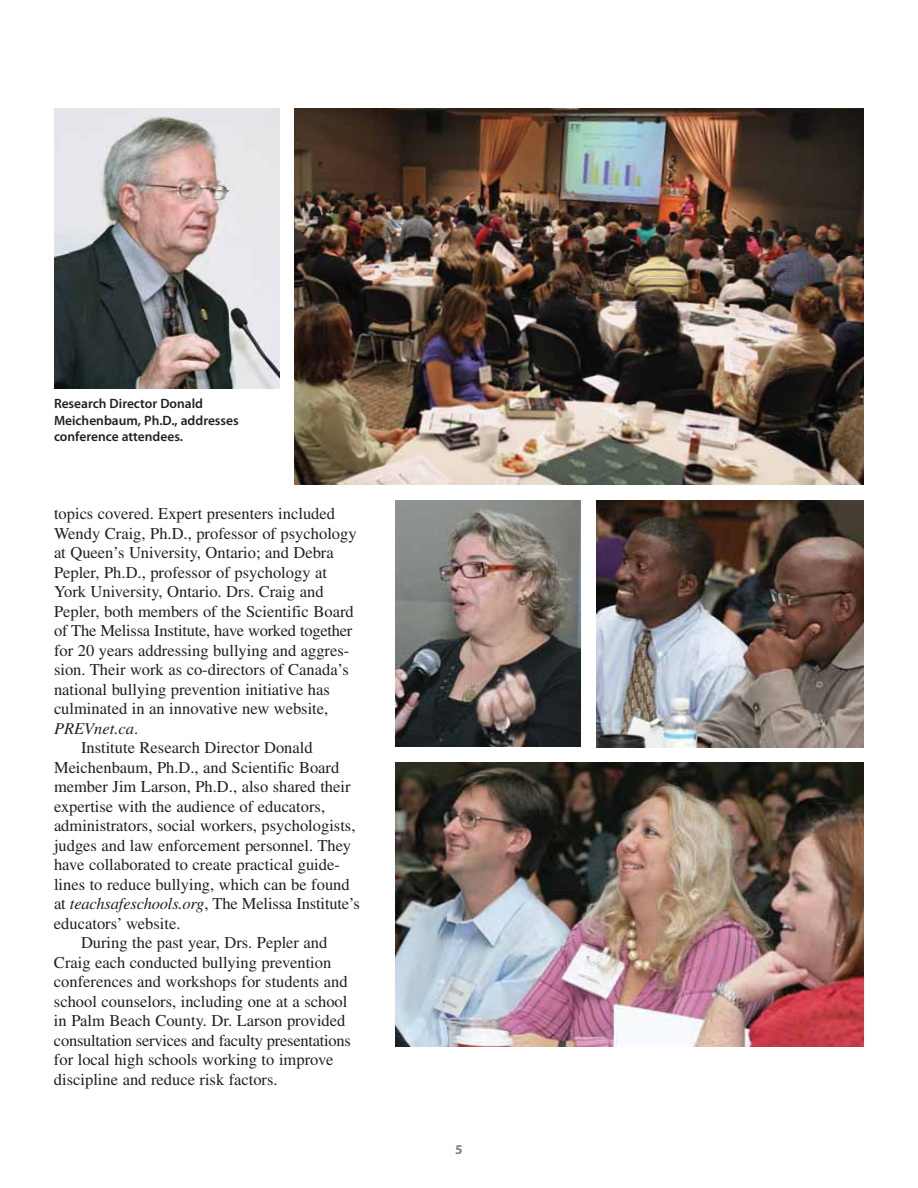
<style>
.page{position:relative;width:918px;height:1188px;background:#fff}
.page>*{position:absolute;margin:0;border:0;box-sizing:border-box;transform-origin:0 0}
.t1{font:16.5px "Times";color:#231f20}
.t2{font:italic 16.5px "Times";color:#231f20}
.t3{font:600 13.5px/16.5px "Myriad Pro";color:#231f20}
.t4{font:700 13.5px "Myriad Pro";color:#808285}
.s1{font-style:normal}
.s2{font-style:italic}
</style>
<div class="page">
<img style="left:294px;top:108px;width:570px;height:376px">
<img style="left:396px;top:500px;width:185px;height:247px">
<img style="left:396px;top:763px;width:468px;height:283px">
<img style="left:597px;top:500px;width:267px;height:247px">
<img style="left:54px;top:108px;width:225px;height:280px">
<p class="t3" style="left:54px;top:397px;width:186px">Research Director Donald<br>Meichenbaum, Ph.D., addresses conference attendees.</p>
<p class="t1" style="left:54px;top:508px;width:283px">topics covered. Expert presenters included</p>
<p class="t1" style="left:54px;top:527px;width:304px">Wendy Craig, Ph.D., professor of psychology</p>
<p class="t1" style="left:54px;top:547px;width:281px">at Queen’s University, Ontario; and Debra</p>
<p class="t1" style="left:54px;top:566px;width:275px">Pepler, Ph.D., professor of psychology at</p>
<p class="t1" style="left:54px;top:586px;width:271px">York University, Ontario. Drs. Craig and</p>
<p class="t1" style="left:54px;top:605px;width:301px">Pepler, both members of the Scientific Board</p>
<p class="t1" style="left:54px;top:625px;width:300px">of The Melissa Institute, have worked together</p>
<p class="t1" style="left:54px;top:644px;width:297px">for 20 years addressing bullying and aggres-</p>
<p class="t1" style="left:54px;top:664px;width:296px">sion. Their work as co-directors of Canada’s</p>
<p class="t1" style="left:54px;top:683px;width:277px">national bullying prevention initiative has</p>
<p class="t1" style="left:54px;top:703px;width:276px">culminated in an innovative new website,</p>
<p class="t2" style="left:54px;top:722px;width:86px">PREVnet.ca<span class="s1">.</span></p>
<p class="t1" style="left:81px;top:742px;width:233px">Institute Research Director Donald</p>
<p class="t1" style="left:54px;top:761px;width:287px">Meichenbaum, Ph.D., and Scientific Board</p>
<p class="t1" style="left:54px;top:781px;width:298px">member Jim Larson, Ph.D., also shared their</p>
<p class="t1" style="left:54px;top:800px;width:273px">expertise with the audience of educators,</p>
<p class="t1" style="left:54px;top:820px;width:303px">administrators, social workers, psychologists,</p>
<p class="t1" style="left:54px;top:839px;width:299px">judges and law enforcement personnel. They</p>
<p class="t1" style="left:54px;top:859px;width:287px">have collaborated to create practical guide-</p>
<p class="t1" style="left:54px;top:878px;width:297px">lines to reduce bullying, which can be found</p>
<p class="t1" style="left:54px;top:898px;width:307px">at <span class="s2">teachsafeschools.org</span>, The Melissa Institute’s</p>
<p class="t1" style="left:54px;top:917px;width:128px">educators’ website.</p>
<p class="t1" style="left:81px;top:937px;width:248px">During the past year, Drs. Pepler and</p>
<p class="t1" style="left:54px;top:956px;width:279px">Craig each conducted bullying prevention</p>
<p class="t1" style="left:54px;top:976px;width:295px">conferences and workshops for students and</p>
<p class="t1" style="left:54px;top:995px;width:295px">school counselors, including one at a school</p>
<p class="t1" style="left:54px;top:1015px;width:293px">in Palm Beach County. Dr. Larson provided</p>
<p class="t1" style="left:54px;top:1034px;width:299px">consultation services and faculty presentations</p>
<p class="t1" style="left:54px;top:1054px;width:281px">for local high schools working to improve</p>
<p class="t1" style="left:54px;top:1073px;width:225px">discipline and reduce risk factors.</p>
<p class="t4" style="left:455px;top:1141px;width:9px">5</p>
</div>
